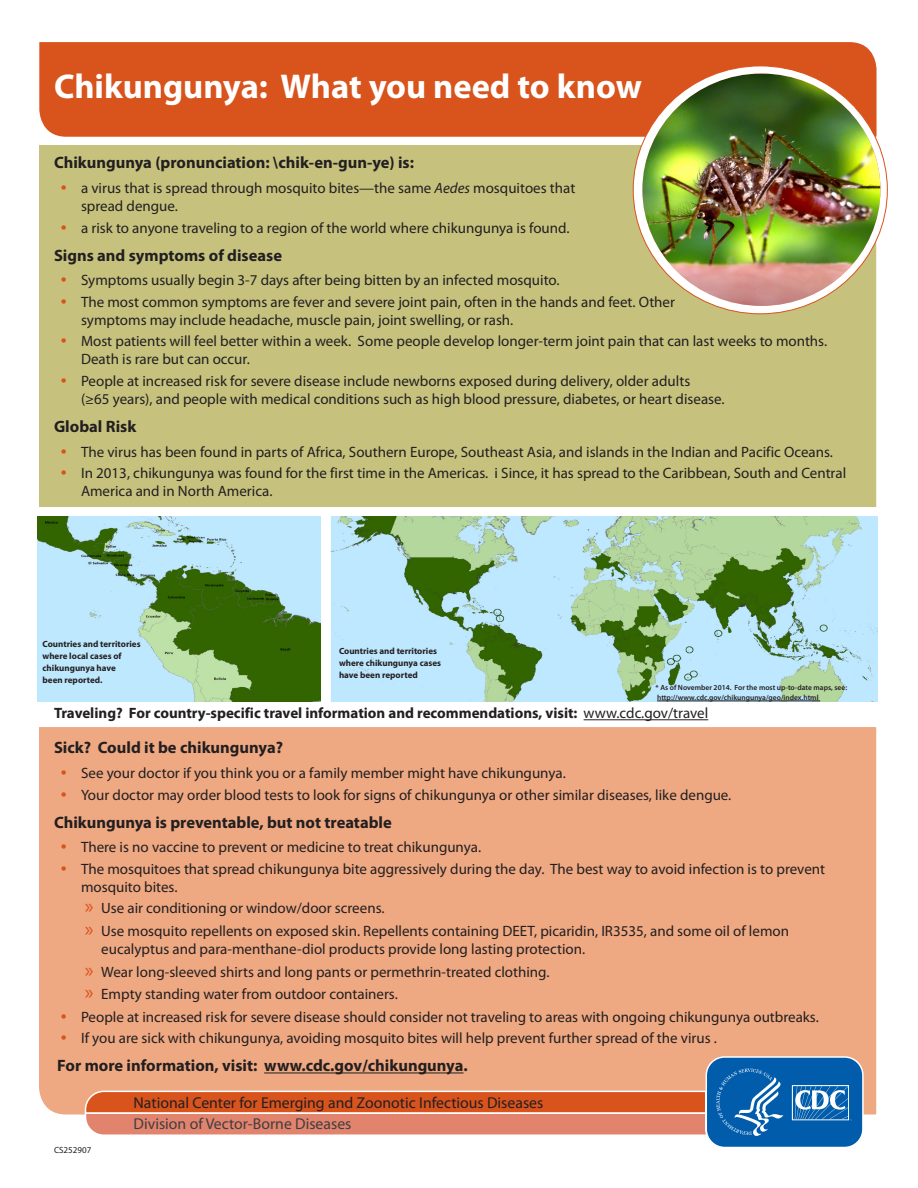
<style>
.page{position:relative;width:918px;height:1188px;background:#fff}
.page>*{position:absolute;margin:0;border:0;box-sizing:border-box;transform-origin:0 0}
.H__Title{font:700 34.5px "Myriad Pro";color:#fff}
.t1{font:700 16.5px "Myriad Pro";color:#231f20}
.t2{font:15.75px/21.9px "Myriad Pro";color:#231f20}
.t3{font:15px/18px "Myriad Pro";color:#231f20}
.t4{font:700 15px "Myriad Pro";color:#231f20}
.t5{font:700 9px/12px "Myriad Pro";color:#231f20}
.t6{font:9px "Myriad Pro";color:#231f20}
.t7{font:600 7.5px/10.5px "Myriad Pro";color:#231f20}
.s1{font-size:21px;color:#d9531c}
.s2{font-style:italic}
.s3{font-weight:400}
.s4{color:#3e3e3f}
</style>
<div class="page">
<div style="left:39px;top:42px;width:838px;height:95px;background:#d9531c"></div>
<div style="left:39px;top:143px;width:838px;height:364px;background:#c6c27e"></div>
<div style="left:39px;top:727px;width:838px;height:388px;background:#eea882"></div>
<svg style="left:84px;top:1055px;width:780px;height:92px;background:#c29488"></svg>
<img style="left:38px;top:517px;width:282px;height:185px">
<img style="left:330px;top:517px;width:548px;height:185px">
<hr style="left:584px;top:719px;width:124px;height:1px;background:#231f20">
<hr style="left:264px;top:1073px;width:200px;height:1px;background:#231f20">
<svg style="left:633px;top:66px;width:254px;height:248px"></svg>
<img style="left:642px;top:74px;width:238px;height:232px">
<hr style="left:657px;top:701px;width:163px;height:1px;background:#231f20">
<p class="H__Title" style="left:54px;top:64px;width:589px">Chikungunya: What you need to know</p>
<h3 class="t1" style="left:54px;top:152px;width:362px">Chikungunya (pronunciation: \chik-en-gun-ye) is:</h3>
<p class="t3" style="left:81px;top:179px;width:496px;text-indent:-20px"><span class="s1">•</span> a virus that is spread through mosquito bites—the same <span class="s2">Aedes</span> mosquitoes that spread dengue.</p>
<p class="t3" style="left:61px;top:218px;width:510px"><span class="s1">•</span> a risk to anyone traveling to a region of the world where chikungunya is found.</p>
<h3 class="t1" style="left:54px;top:244px;width:230px">Signs and symptoms of disease</h3>
<p class="t3" style="left:61px;top:271px;width:500px"><span class="s1">•</span> Symptoms usually begin 3-7 days after being bitten by an infected mosquito.</p>
<p class="t3" style="left:81px;top:293px;width:596px;text-indent:-20px"><span class="s1">•</span> The most common symptoms are fever and severe joint pain, often in the hands and feet. Other symptoms may include headache, muscle pain, joint swelling, or rash.</p>
<p class="t3" style="left:81px;top:332px;width:748px;text-indent:-20px"><span class="s1">•</span> Most patients will feel better within a week. Some people develop longer-term joint pain that can last weeks to months.<br>Death is rare but can occur.</p>
<p class="t3" style="left:81px;top:372px;width:645px;text-indent:-20px"><span class="s1">•</span> People at increased risk for severe disease include newborns exposed during delivery, older adults<br>(≥65 years), and people with medical conditions such as high blood pressure, diabetes, or heart disease.</p>
<h3 class="t1" style="left:54px;top:416px;width:84px">Global Risk</h3>
<p class="t3" style="left:61px;top:442px;width:774px"><span class="s1">•</span> The virus has been found in parts of Africa, Southern Europe, Southeast Asia, and islands in the Indian and Pacific Oceans.</p>
<p class="t3" style="left:81px;top:464px;width:767px;text-indent:-20px"><span class="s1">•</span> In 2013, chikungunya was found for the first time in the Americas. i Since, it has spread to the Caribbean, South and Central<br>America and in North America.</p>
<p class="t5" style="left:43px;top:638px;width:100px">Countries and territories where local cases of chikungunya have<br>been reported.</p>
<p class="t5" style="left:339px;top:644px;width:104px">Countries and territories where chikungunya cases have been reported</p>
<p class="t7" style="left:656px;top:682px;width:193px">* As of November 2014. For the most up-to-date maps, see: http://www.cdc.gov/chikungunya/geo/index.html</p>
<p class="t4" style="left:54px;top:703px;width:656px">Traveling? For country-specific travel information and recommendations, visit: <span class="s3">www.cdc.gov/travel</span></p>
<h3 class="t1" style="left:54px;top:737px;width:231px">Sick? Could it be chikungunya?</h3>
<p class="t3" style="left:61px;top:764px;width:507px"><span class="s1">•</span> See your doctor if you think you or a family member might have chikungunya.</p>
<p class="t3" style="left:61px;top:785px;width:672px"><span class="s1">•</span> Your doctor may order blood tests to look for signs of chikungunya or other similar diseases, like dengue.</p>
<h3 class="t1" style="left:54px;top:811px;width:339px">Chikungunya is preventable, but not treatable</h3>
<p class="t3" style="left:61px;top:838px;width:422px"><span class="s1">•</span> There is no vaccine to prevent or medicine to treat chikungunya.</p>
<p class="t3" style="left:81px;top:860px;width:746px;text-indent:-20px"><span class="s1">•</span> The mosquitoes that spread chikungunya bite aggressively during the day. The best way to avoid infection is to prevent mosquito bites.</p>
<p class="t3" style="left:85px;top:899px;width:301px"><span class="s1">»</span> Use air conditioning or window/door screens.</p>
<p class="t3" style="left:101px;top:922px;width:689px;text-indent:-16px"><span class="s1">»</span> Use mosquito repellents on exposed skin. Repellents containing DEET, picaridin, IR3535, and some oil of lemon eucalyptus and para-menthane-diol products provide long lasting protection.</p>
<p class="t3" style="left:85px;top:962px;width:466px"><span class="s1">»</span> Wear long-sleeved shirts and long pants or permethrin-treated clothing.</p>
<p class="t3" style="left:85px;top:985px;width:315px"><span class="s1">»</span> Empty standing water from outdoor containers.</p>
<p class="t3" style="left:61px;top:1008px;width:760px"><span class="s1">•</span> People at increased risk for severe disease should consider not traveling to areas with ongoing chikungunya outbreaks.</p>
<p class="t3" style="left:61px;top:1029px;width:658px"><span class="s1">•</span> If you are sick with chikungunya, avoiding mosquito bites will help prevent further spread of the virus .</p>
<h3 class="t1" style="left:57px;top:1055px;width:412px">For more information, visit: www.cdc.gov/chikungunya.</h3>
<p class="t6" style="left:54px;top:1144px;width:39px">CS252907</p>
<p class="t2" style="left:134px;top:1091px;width:411px">National Center for Emerging and Zoonotic Infectious Diseases<br><span class="s4">Division of Vector-Borne Diseases</span></p>
</div>
